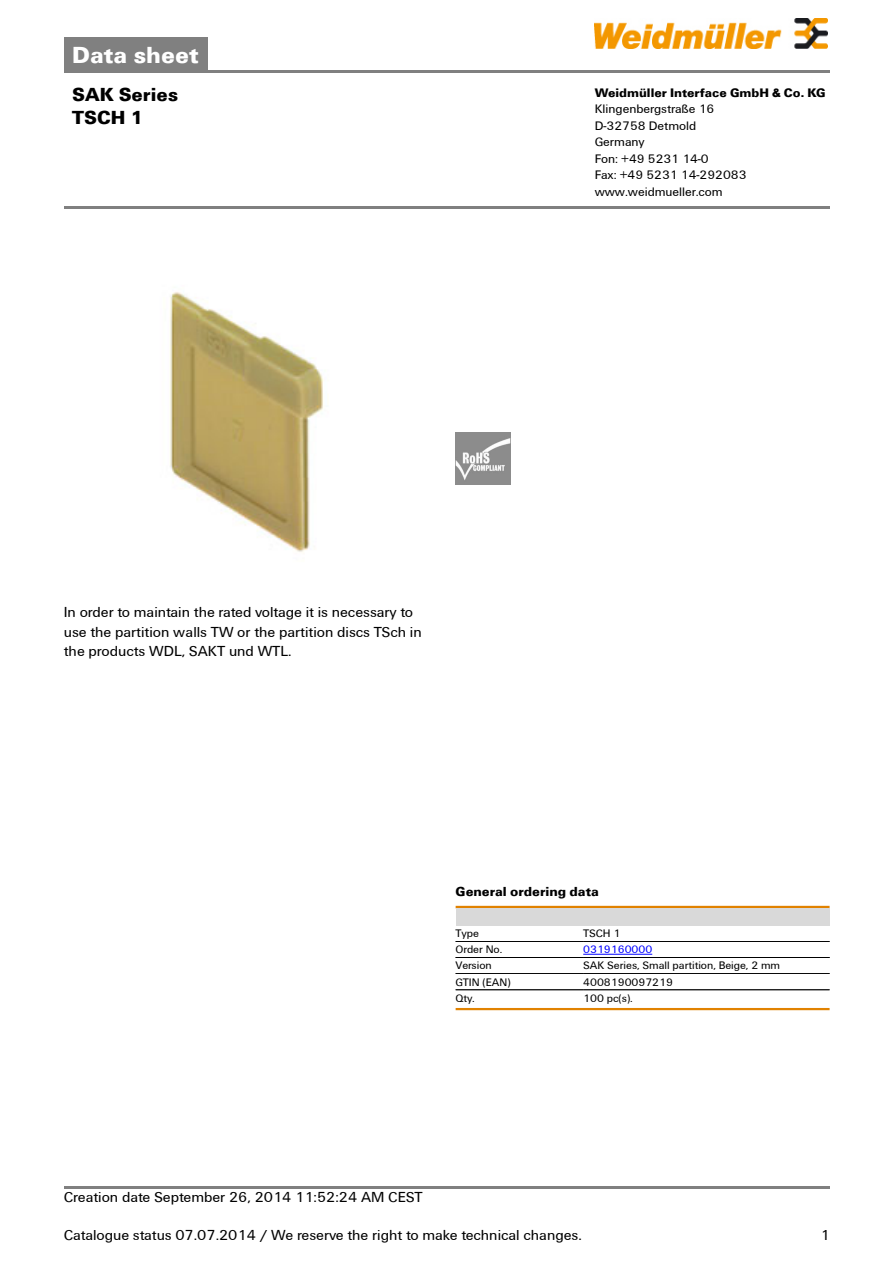
<style>
.page{position:relative;width:893px;height:1263px;background:#fff}
.page>*{position:absolute;margin:0;border:0;box-sizing:border-box;transform-origin:0 0}
.t1{font:700 24px "Weidmueller";color:#fff}
.t2{font:700 19.5px/22.5px "Weidmueller";color:#000}
.t3{font:15px/19.5px "Weidmueller";color:#000}
.t4{font:700 13.5px "Weidmueller";color:#000}
.t5{font:12.75px/16.5px "Weidmueller";color:#000}
.t6{font:700 12.75px "Weidmueller";color:#000}
.t7{font:11.25px "Weidmueller";color:#000}
.t8{font:11.25px "Weidmueller";color:#00f}
</style>
<div class="page">
<div style="left:64px;top:38px;width:143px;height:32px;background:#808080"></div>
<hr style="left:64px;top:70px;width:765px;height:2px;background:#808080">
<img style="left:594px;top:18px;width:233px;height:30px">
<hr style="left:64px;top:1186px;width:765px;height:3px;background:#808080">
<img style="left:170px;top:292px;width:154px;height:260px">
<img style="left:455px;top:433px;width:56px;height:52px">
<hr style="left:455px;top:906px;width:374px;height:2px;background:#e18200">
<div style="left:455px;top:908px;width:374px;height:17px;background:#d9d9d9"></div>
<hr style="left:455px;top:941px;width:128px;height:1px;background:#000">
<hr style="left:455px;top:957px;width:128px;height:1px;background:#000">
<hr style="left:583px;top:941px;width:246px;height:1px;background:#000">
<hr style="left:583px;top:957px;width:246px;height:1px;background:#000">
<hr style="left:583px;top:954px;width:69px;height:1px;background:#00f">
<hr style="left:455px;top:958px;width:128px;height:1px;background:#000">
<hr style="left:455px;top:973px;width:128px;height:1px;background:#000">
<hr style="left:583px;top:958px;width:246px;height:1px;background:#000">
<hr style="left:583px;top:973px;width:246px;height:1px;background:#000">
<hr style="left:455px;top:974px;width:128px;height:1px;background:#000">
<hr style="left:583px;top:974px;width:246px;height:1px;background:#000">
<hr style="left:455px;top:990px;width:128px;height:1px;background:#000">
<hr style="left:583px;top:990px;width:246px;height:1px;background:#000">
<hr style="left:455px;top:1008px;width:374px;height:2px;background:#e18200">
<hr style="left:64px;top:206px;width:765px;height:3px;background:#808080">
<h1 class="t1" style="left:72px;top:40px;width:128px">Data sheet</h1>
<h2 class="t2" style="left:72px;top:83px;width:107px">SAK Series<br>TSCH 1</h2>
<p class="t6" style="left:594px;top:85px;width:232px">Weidmüller Interface GmbH &amp; Co. KG</p>
<p class="t5" style="left:594px;top:101px;width:153px">Klingenbergstraße 16<br>D-32758 Detmold<br>Germany<br>Fon: +49 5231 14-0<br>Fax: +49 5231 14-292083 www.weidmueller.com</p>
<p class="t3" style="left:64px;top:602px;width:359px">In order to maintain the rated voltage it is necessary to use the partition walls TW or the partition discs TSch in the products WDL, SAKT und WTL.</p>
<p class="t4" style="left:455px;top:884px;width:145px">General ordering data</p>
<p class="t7" style="left:455px;top:927px;width:25px">Type</p>
<p class="t7" style="left:583px;top:927px;width:38px">TSCH 1</p>
<p class="t7" style="left:455px;top:943px;width:48px">Order No.</p>
<p class="t8" style="left:583px;top:943px;width:70px">0319160000</p>
<p class="t7" style="left:455px;top:959px;width:38px">Version</p>
<p class="t7" style="left:583px;top:959px;width:198px">SAK Series, Small partition, Beige, 2 mm</p>
<p class="t7" style="left:455px;top:975px;width:56px">GTIN (EAN)</p>
<p class="t7" style="left:583px;top:975px;width:91px">4008190097219</p>
<p class="t7" style="left:455px;top:991px;width:21px">Qty.</p>
<p class="t7" style="left:583px;top:991px;width:51px">100 pc(s).</p>
<p class="t3" style="left:64px;top:1187px;width:360px">Creation date September 26, 2014 11:52:24 AM CEST</p>
<p class="t3" style="left:64px;top:1226px;width:519px">Catalogue status 07.07.2014 / We reserve the right to make technical changes.</p>
<p class="t3" style="left:820px;top:1226px;width:11px">1</p>
</div>
